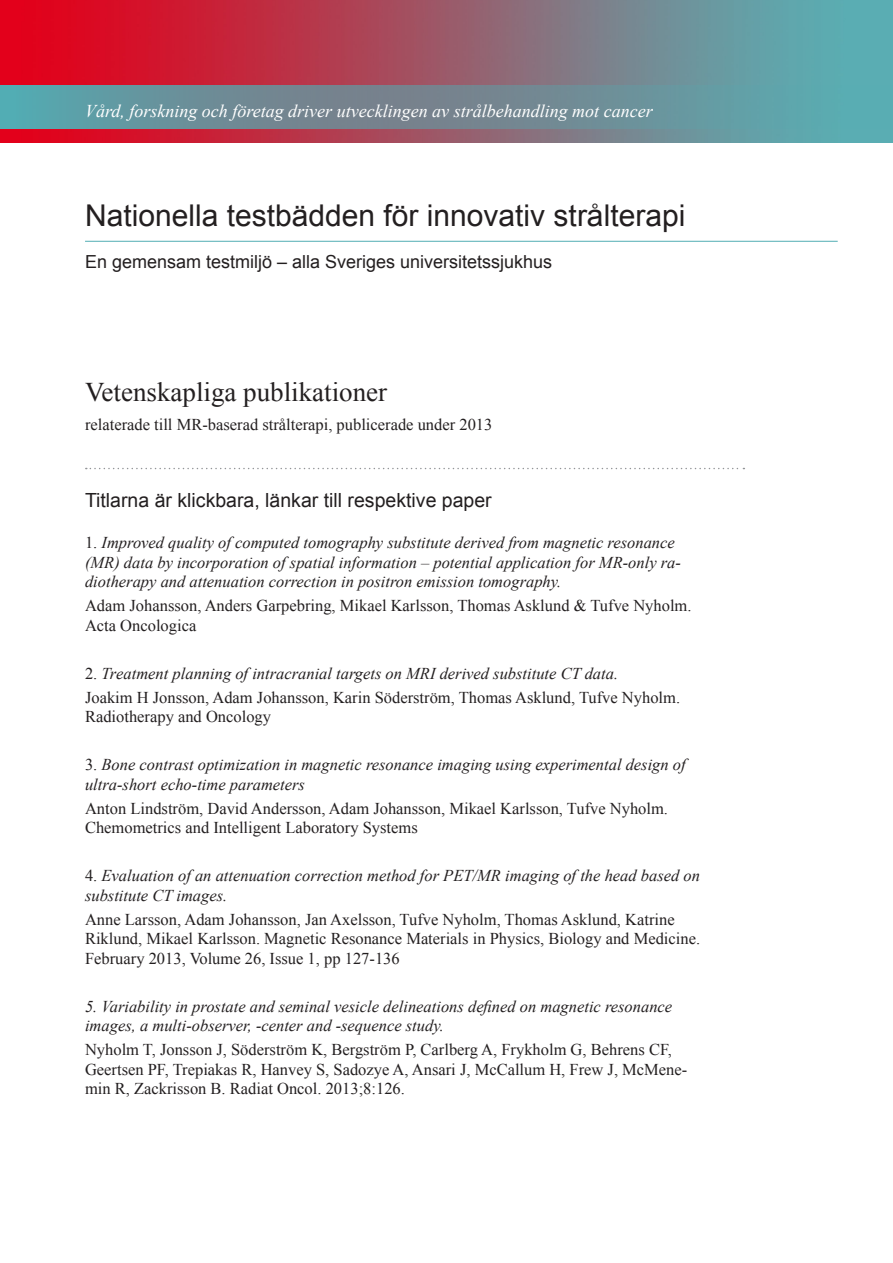
<style>
.page{position:relative;width:893px;height:1263px;background:#fff}
.page>*{position:absolute;margin:0;border:0;box-sizing:border-box;transform-origin:0 0}
.t1{font:30px "Arial";color:#231f20}
.bröd_1{font:27px "Times New Roman";color:#231f20}
.rubbe_större{font:19.5px "Arial";color:#231f20}
.t2{font:italic 18px "Times New Roman";color:#fff}
.fakta{font:18px "Arial";color:#231f20}
.bröd_1-2{font:16.5px/19.5px "Times New Roman";color:#231f20}
.bröd_1-3{font:italic 16.5px/19.5px "Times New Roman";color:#231f20}
.s1{font-style:normal}
</style>
<div class="page">
<svg style="left:86px;top:468px;width:658px;height:1px"></svg>
<hr style="left:85px;top:241px;width:753px;height:1px;background:#52adb4">
<img style="left:0;top:0;width:893px;height:142px">
<svg style="left:0;top:85px;width:893px;height:43px;background:#69939c"></svg>
<p class="t2" style="left:85px;top:98px;width:569px">Vård, forskning och företag driver utvecklingen av strålbehandling mot cancer</p>
<p class="t1" style="left:85px;top:196px;width:602px">Nationella testbädden för innovativ strålterapi</p>
<p class="fakta" style="left:85px;top:250px;width:469px">En gemensam testmiljö – alla Sveriges universitetssjukhus</p>
<p class="bröd_1" style="left:85px;top:374px;width:304px">Vetenskapliga publikationer</p>
<p class="bröd_1-2" style="left:85px;top:414px;width:409px">relaterade till MR-baserad strålterapi, publicerade under 2013</p>
<p class="rubbe_större" style="left:85px;top:488px;width:408px">Titlarna är klickbara, länkar till respektive paper</p>
<p class="bröd_1-3" style="left:85px;top:533px;width:597px"><span class="s1">1.</span> Improved quality of computed tomography substitute derived from magnetic resonance (MR) data by incorporation of spatial information – potential application for MR-only ra&shy;diotherapy and attenuation correction in positron emission tomography.</p>
<p class="bröd_1-2" style="left:85px;top:596px;width:608px">Adam Johansson, Anders Garpebring, Mikael Karlsson, Thomas Asklund &amp; Tufve Nyholm.<br>Acta Oncologica</p>
<p class="bröd_1-3" style="left:85px;top:663px;width:535px"><span class="s1">2.</span> Treatment planning of intracranial targets on MRI derived substitute CT data.</p>
<p class="bröd_1-2" style="left:85px;top:687px;width:597px">Joakim H Jonsson, Adam Johansson, Karin Söderström, Thomas Asklund, Tufve Nyholm.<br>Radiotherapy and Oncology</p>
<p class="bröd_1-3" style="left:85px;top:755px;width:602px"><span class="s1">3.</span> Bone contrast optimization in magnetic resonance imaging using experimental design of ultra-short echo-time parameters</p>
<p class="bröd_1-2" style="left:85px;top:798px;width:584px">Anton Lindström, David Andersson, Adam Johansson, Mikael Karlsson, Tufve Nyholm.<br>Chemometrics and Intelligent Laboratory Systems</p>
<p class="bröd_1-3" style="left:85px;top:866px;width:616px"><span class="s1">4.</span> Evaluation of an attenuation correction method for PET/MR imaging of the head based on substitute CT images.</p>
<p class="bröd_1-2" style="left:85px;top:909px;width:617px">Anne Larsson, Adam Johansson, Jan Axelsson, Tufve Nyholm, Thomas Asklund, Katrine<br>Riklund, Mikael Karlsson. Magnetic Resonance Materials in Physics, Biology and Medicine.<br>February 2013, Volume 26, Issue 1, pp 127-136</p>
<p class="bröd_1-3" style="left:85px;top:996px;width:589px">5. Variability in prostate and seminal vesicle delineations defined on magnetic resonance images, a multi-observer, -center and -sequence study.</p>
<p class="bröd_1-2" style="left:85px;top:1040px;width:604px">Nyholm T, Jonsson J, Söderström K, Bergström P, Carlberg A, Frykholm G, Behrens CF,<br>Geertsen PF, Trepiakas R, Hanvey S, Sadozye A, Ansari J, McCallum H, Frew J, McMene&shy;min R, Zackrisson B. Radiat Oncol. 2013;8:126.</p>
</div>
